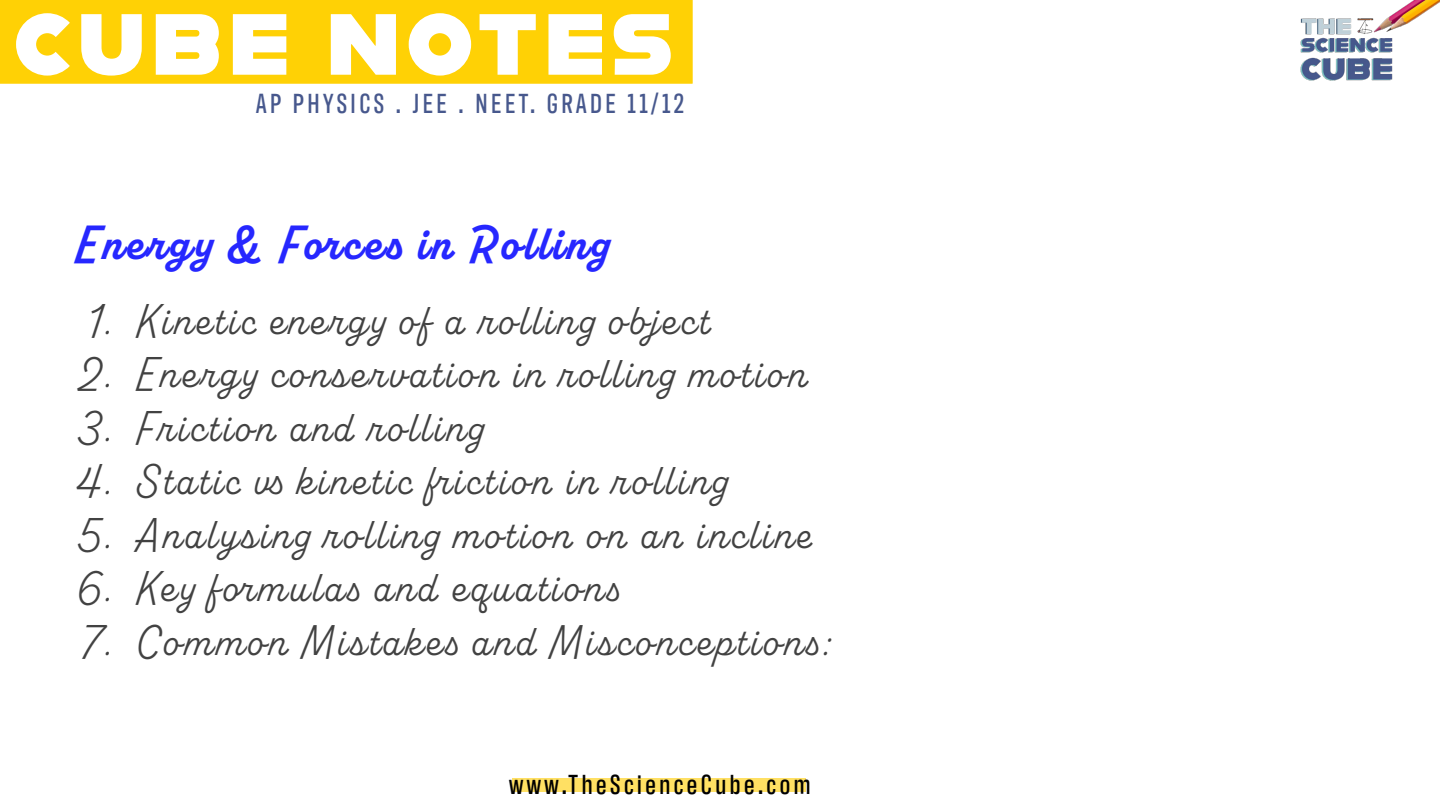
<style>
.page{position:relative;width:1440px;height:810px;background:#fff}
.page>*{position:absolute;margin:0;border:0;box-sizing:border-box;transform-origin:0 0}
.t1{font:86.5px "Alfarn";letter-spacing:.07em;color:#fff}
.t2{font:700 48.5px "Alkaline";letter-spacing:.07em;color:#2627ff}
.t3{font:43.5px "Alkaline";letter-spacing:.07em;color:#424242}
.t4{font:500 28.2px "Antarctican Headline";letter-spacing:.125em;color:#47588d}
.t5{font:500 28.2px "Antarctican Headline";letter-spacing:.125em;color:#000}
</style>
<div class="page">
<div style="left:0;top:0;width:693px;height:84px;background:#ffd105"></div>
<img style="left:1300px;top:0;width:140px;height:81px">
<div style="left:513px;top:778px;width:293px;height:13px;background:#ffe063"></div>
<h1 class="t1" style="left:13px;top:-7px;width:661px">CUBE NOTES</h1>
<p class="t4" style="left:256px;top:84px;width:429px">AP PHYSICS . JEE . NEET. GRADE 11/12</p>
<p class="t2" style="left:76px;top:213px;width:538px">Energy &amp; Forces in Rolling</p>
<p class="t3" style="left:87px;top:294px;width:624px">1. Kinetic energy of a rolling object</p>
<p class="t3" style="left:79px;top:347px;width:729px">2. Energy conservation in rolling motion</p>
<p class="t3" style="left:78px;top:401px;width:410px">3. Friction and rolling</p>
<p class="t3" style="left:76px;top:454px;width:166px">4. Static</p>
<p class="t3" style="left:296px;top:454px;width:436px">kinetic friction in rolling</p>
<p class="t3" style="left:79px;top:508px;width:735px">5. Analysing rolling motion on an incline</p>
<p class="t3" style="left:77px;top:561px;width:544px">6. Key formulas and equations</p>
<p class="t3" style="left:80px;top:615px;width:754px">7. Common Mistakes and Misconceptions:</p>
<p class="t5" style="left:509px;top:765px;width:303px">www.TheScienceCube.com</p>
</div>
